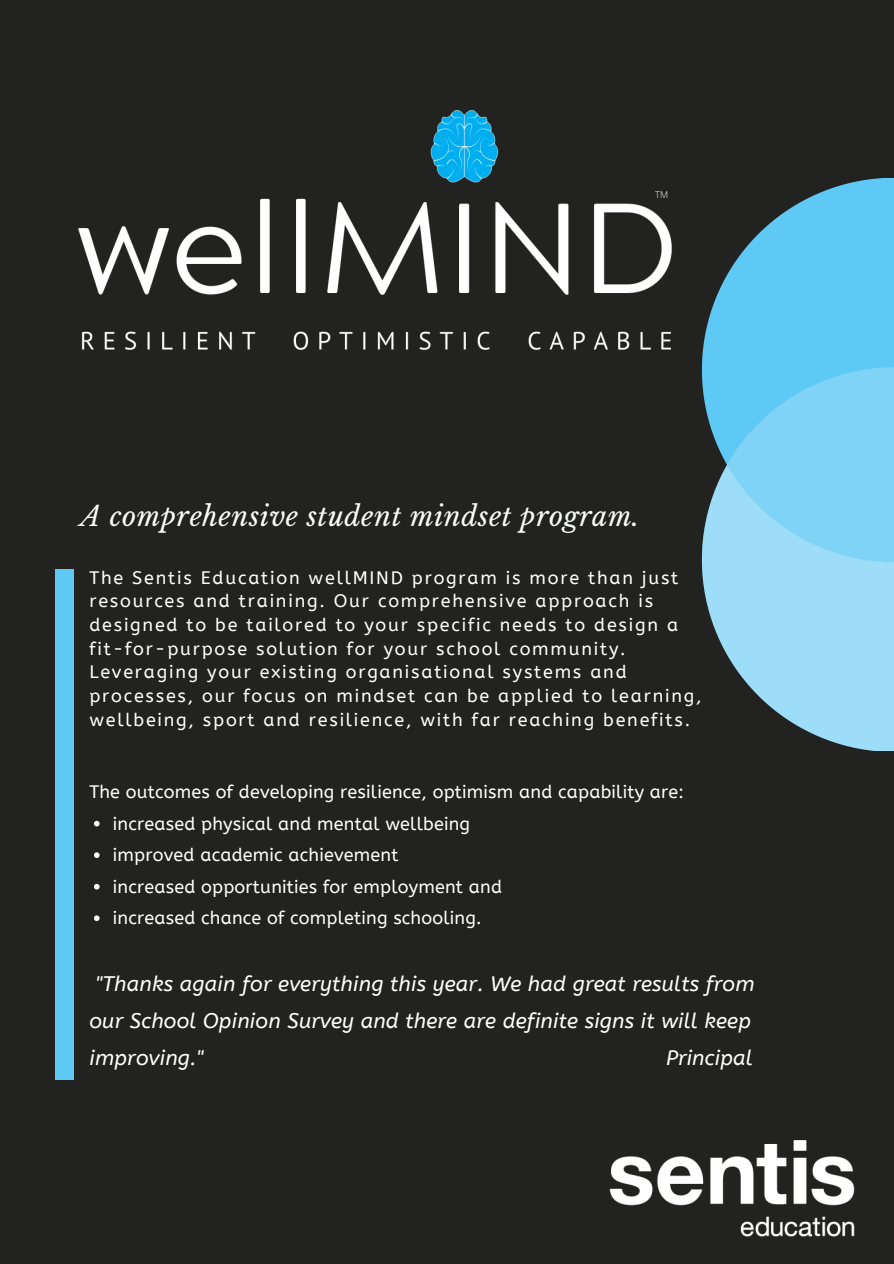
<style>
.page{position:relative;width:894px;height:1264px;background:#fff}
.page>*{position:absolute;margin:0;border:0;box-sizing:border-box;transform-origin:0 0}
.t1{font:italic 27px "Libre Baskerville";letter-spacing:.02em;color:#fafbfb}
.t2{font:italic 21px/37.2px "A Bee Zee";letter-spacing:.01em;color:#fff}
.t3{font:18px/23.7px "A Bee Zee";letter-spacing:.1em;color:#fff}
.t4{font:18px/31.5px "A Bee Zee";letter-spacing:.01em;color:#fff}
.t5{font:300 9.3px "Open Sans";color:#fff}
</style>
<div class="page">
<div style="left:0;top:0;width:893px;height:1263px;background:#222321"></div>
<div style="left:804px;top:178px;width:89px;height:189px;background:#5fc9f6"></div>
<div style="left:787px;top:562px;width:106px;height:188px;background:#9dddf8"></div>
<svg style="left:804px;top:367px;width:89px;height:195px;background:#7dd2f6"></svg>
<div style="left:55px;top:569px;width:18px;height:510px;background:#5fc9f6"></div>
<img style="left:609px;top:1140px;width:246px;height:97px">
<img style="left:73px;top:110px;width:731px;height:609px">
<svg style="left:94px;top:820px;width:5px;height:6px"></svg>
<svg style="left:94px;top:852px;width:5px;height:6px"></svg>
<svg style="left:94px;top:883px;width:5px;height:6px"></svg>
<svg style="left:94px;top:915px;width:5px;height:6px"></svg>
<p class="t5" style="left:655px;top:188px;width:14px">TM</p>
<h1 class="t1" style="left:80px;top:499px;width:560px">A comprehensive student mindset program.</h1>
<p class="t3" style="left:89px;top:566px;width:613px">The Sentis Education wellMIND program is more than just resources and training. Our comprehensive approach is designed to be tailored to your specific needs to design a fit-for-purpose solution for your school community.<br>Leveraging your existing organisational systems and processes, our focus on mindset can be applied to learning, wellbeing, sport and resilience, with far reaching benefits.</p>
<p class="t4" style="left:89px;top:776px;width:596px">The outcomes of developing resilience, optimism and capability are:</p>
<p class="t4" style="left:113px;top:808px;width:390px">increased physical and mental wellbeing improved academic achievement<br>increased opportunities for employment and increased chance of completing schooling.</p>
<p class="t2" style="left:89px;top:965px;width:666px;text-indent:7px">"Thanks again for everything this year. We had great results from our School Opinion Survey and there are definite signs it will keep improving."</p>
<p class="t2" style="left:665px;top:1039px;width:88px">Principal</p>
</div>
